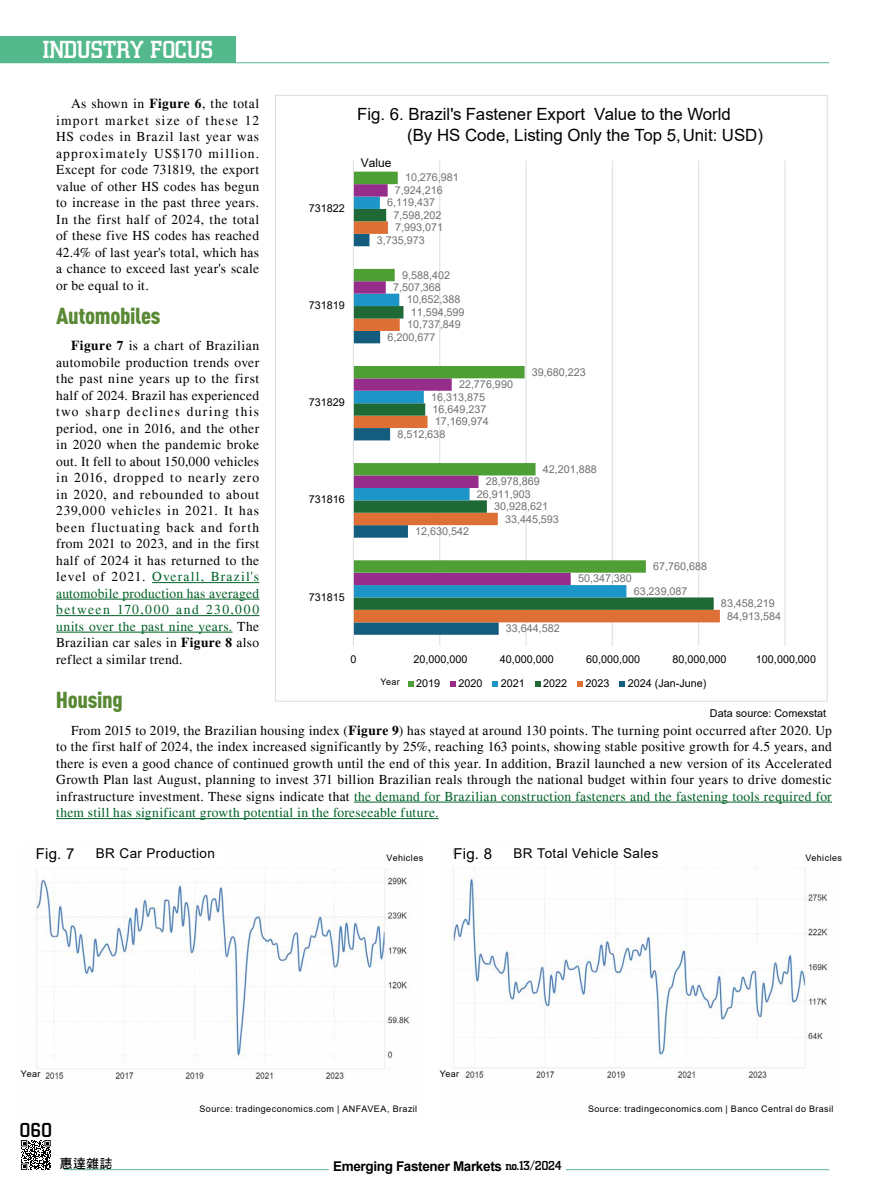
<style>
.page{position:relative;width:893px;height:1191px;background:#fff}
.page>*{position:absolute;margin:0;border:0;box-sizing:border-box;transform-origin:0 0}
.t1{font:500 25.5px "City D";letter-spacing:-.025em;color:#fff}
.t2{font:900 22.8px "DIN Cond";letter-spacing:-.015em;color:#598935;scale:1.05 1}
.t3{font:500 21px "City D";color:#000}
.t4{font:16.8px/20.4px "Arial";color:#000}
.t5{font:15px "Arial";letter-spacing:.015em;color:#000}
.t6{font:13.5px/16.5px "Times";letter-spacing:.025em;color:#000;text-align:justify}
.t7{font:13.5px "Arial";letter-spacing:.035em;color:#000}
.t8{font:700 13.5px "Arial";letter-spacing:-.025em;color:#000}
.t9{font:12.75px "DF Hei Std W7";color:#000}
.t10{font:12px "Arial";color:#000}
.t11{font:10.8px "Arial";color:#727171}
.t12{font:10.8px "Arial";color:#000}
.t13{font:9px "Arial";letter-spacing:.045em;color:#000}
.s1{font-weight:700}
.s2{color:#006126}
.s3{font-family:"City D";font-weight:500}
</style>
<div class="page">
<hr style="left:152px;top:582px;width:107px;height:1px;background:#006126">
<hr style="left:56px;top:599px;width:203px;height:1px;background:#006126">
<hr style="left:56px;top:615px;width:203px;height:1px;background:#006126">
<hr style="left:56px;top:632px;width:176px;height:1px;background:#006126">
<hr style="left:354px;top:801px;width:478px;height:1px;background:#006126">
<hr style="left:56px;top:818px;width:383px;height:1px;background:#006126">
<img style="left:447px;top:867px;width:381px;height:213px">
<div style="left:440px;top:1069px;width:21px;height:11px;background:#fff"></div>
<img style="left:36px;top:868px;width:374px;height:213px">
<div style="left:21px;top:1069px;width:21px;height:11px;background:#fff"></div>
<hr style="left:439px;top:160px;width:1px;height:486px;background:#dcdddd">
<hr style="left:526px;top:160px;width:1px;height:486px;background:#dcdddd">
<hr style="left:612px;top:160px;width:1px;height:486px;background:#dcdddd">
<hr style="left:698px;top:160px;width:1px;height:486px;background:#dcdddd">
<hr style="left:785px;top:160px;width:1px;height:486px;background:#dcdddd">
<svg style="left:354px;top:622px;width:145px;height:13px;background:#236380"></svg>
<div style="left:354px;top:609px;width:366px;height:13px;background:#de6f35"></div>
<svg style="left:354px;top:572px;width:360px;height:38px;fill:#1e6936"></svg>
<svg style="left:354px;top:572px;width:272px;height:25px;fill:#1d95c7"></svg>
<svg style="left:354px;top:572px;width:217px;height:13px;background:#933687"></svg>
<svg style="left:354px;top:172px;width:292px;height:400px"></svg>
<hr style="left:353px;top:160px;width:1px;height:486px;background:#dcdddd">
<svg style="left:408px;top:681px;width:5px;height:6px"></svg>
<svg style="left:450px;top:681px;width:6px;height:6px"></svg>
<svg style="left:492px;top:681px;width:6px;height:6px"></svg>
<svg style="left:535px;top:681px;width:5px;height:6px"></svg>
<svg style="left:577px;top:681px;width:6px;height:6px"></svg>
<svg style="left:619px;top:681px;width:6px;height:6px"></svg>
<hr style="left:566px;top:1169px;width:263px;height:1px;background:#53b98d">
<hr style="left:64px;top:1169px;width:265px;height:1px;background:#53b98d">
<div style="left:0;top:36px;width:235px;height:27px;background:#53b98d"></div>
<hr style="left:0;top:62px;width:829px;height:1px;background:#53b98d">
<svg style="left:21px;top:1140px;width:30px;height:30px"></svg>
<h1 class="t1" style="left:43px;top:36px;width:172px">INDUSTRY FOCUS</h1>
<p class="t6" style="left:56px;top:95px;width:205px;text-indent:15px">As shown in <span class="s1">Figure 6</span>, the total import market size of these 12<br>HS codes in Brazil last year was approximately US$170 million.<br>Except for code 731819, the export value of other HS codes has begun to increase in the past three years.<br>In the first half of 2024, the total of these five HS codes has reached 42.4% of last year's total, which has a chance to exceed last year's scale or be equal to it.</p>
<h2 class="t2" style="left:56px;top:301px;width:101px">Automobiles</h2>
<p class="t6" style="left:56px;top:337px;width:205px;text-indent:15px"><span class="s1">Figure 7</span> is a chart of Brazilian automobile production trends over the past nine years up to the first half of 2024. Brazil has experienced two sharp declines during this period, one in 2016, and the other in 2020 when the pandemic broke out. It fell to about 150,000 vehicles in 2016, dropped to nearly zero in 2020, and rebounded to about 239,000 vehicles in 2021. It has been fluctuating back and forth from 2021 to 2023, and in the first half of 2024 it has returned to the level of 2021. <span class="s2">Overall, Brazil's automobile production has averaged between 170,000 and 230,000 units over the past nine years.</span> The Brazilian car sales in <span class="s1">Figure 8</span> also reflect a similar trend.</p>
<h2 class="t2" style="left:56px;top:685px;width:65px">Housing</h2>
<p class="t6" style="left:56px;top:722px;width:777px;text-indent:15px">From 2015 to 2019, the Brazilian housing index (<span class="s1">Figure 9</span>) has stayed at around 130 points. The turning point occurred after 2020. Up to the first half of 2024, the index increased significantly by 25%, reaching 163 points, showing stable positive growth for 4.5 years, and there is even a good chance of continued growth until the end of this year. In addition, Brazil launched a new version of its Accelerated Growth Plan last August, planning to invest 371 billion Brazilian reals through the national budget within four years to drive domestic infrastructure investment. These signs indicate that <span class="s2">the demand for Brazilian construction fasteners and the fastening tools required for them still has significant growth potential in the foreseeable future.</span></p>
<p class="t5" style="left:453px;top:843px;width:40px">Fig. 8</p>
<p class="t7" style="left:513px;top:844px;width:147px">BR Total Vehicle Sales</p>
<p class="t13" style="left:805px;top:851px;width:38px">Vehicles</p>
<p class="t4" style="left:407px;top:104px;width:357px;text-indent:-50px">Fig. 6. Brazil's Fastener Export Value to the World<br>(By HS Code, Listing Only the Top 5,Unit: USD)</p>
<p class="t10" style="left:361px;top:154px;width:32px">Value</p>
<p class="t11" style="left:405px;top:170px;width:55px">10,276,981</p>
<p class="t11" style="left:395px;top:183px;width:49px">7,924,216</p>
<p class="t11" style="left:387px;top:195px;width:49px">6,119,437</p>
<p class="t12" style="left:309px;top:201px;width:38px">731822</p>
<p class="t11" style="left:393px;top:207px;width:49px">7,598,202</p>
<p class="t11" style="left:395px;top:220px;width:49px">7,993,071</p>
<p class="t11" style="left:377px;top:232px;width:49px">3,735,973</p>
<p class="t11" style="left:402px;top:267px;width:50px">9,588,402</p>
<p class="t11" style="left:393px;top:280px;width:49px">7,507,368</p>
<p class="t11" style="left:407px;top:292px;width:55px">10,652,388</p>
<p class="t12" style="left:309px;top:298px;width:38px">731819</p>
<p class="t11" style="left:411px;top:305px;width:55px">11,594,599</p>
<p class="t11" style="left:407px;top:317px;width:55px">10,737,849</p>
<p class="t11" style="left:387px;top:329px;width:49px">6,200,677</p>
<p class="t11" style="left:532px;top:364px;width:55px">39,680,223</p>
<p class="t11" style="left:459px;top:377px;width:56px">22,776,990</p>
<p class="t11" style="left:431px;top:389px;width:55px">16,313,875</p>
<p class="t12" style="left:309px;top:395px;width:38px">731829</p>
<p class="t11" style="left:433px;top:402px;width:55px">16,649,237</p>
<p class="t11" style="left:435px;top:414px;width:55px">17,169,974</p>
<p class="t11" style="left:397px;top:426px;width:49px">8,512,638</p>
<p class="t11" style="left:543px;top:461px;width:55px">42,201,888</p>
<p class="t11" style="left:486px;top:474px;width:55px">28,978,869</p>
<p class="t11" style="left:477px;top:486px;width:55px">26,911,903</p>
<p class="t12" style="left:309px;top:492px;width:38px">731816</p>
<p class="t11" style="left:494px;top:499px;width:55px">30,928,621</p>
<p class="t11" style="left:505px;top:511px;width:55px">33,445,593</p>
<p class="t11" style="left:415px;top:524px;width:55px">12,630,542</p>
<p class="t11" style="left:653px;top:559px;width:55px">67,760,688</p>
<p class="t11" style="left:578px;top:571px;width:55px">50,347,380</p>
<p class="t11" style="left:634px;top:583px;width:55px">63,239,087</p>
<p class="t12" style="left:309px;top:589px;width:38px">731815</p>
<p class="t11" style="left:721px;top:596px;width:55px">83,458,219</p>
<p class="t11" style="left:727px;top:608px;width:55px">84,913,584</p>
<p class="t11" style="left:506px;top:621px;width:55px">33,644,582</p>
<p class="t12" style="left:350px;top:652px;width:8px">0</p>
<p class="t12" style="left:413px;top:652px;width:56px">20,000,000</p>
<p class="t12" style="left:500px;top:652px;width:56px">40,000,000</p>
<p class="t12" style="left:586px;top:652px;width:56px">60,000,000</p>
<p class="t12" style="left:672px;top:652px;width:56px">80,000,000</p>
<p class="t12" style="left:756px;top:652px;width:62px">100,000,000</p>
<p class="t13" style="left:380px;top:675px;width:21px">Year</p>
<p class="t12" style="left:416px;top:675px;width:26px">2019</p>
<p class="t12" style="left:458px;top:675px;width:26px">2020</p>
<p class="t12" style="left:501px;top:675px;width:26px">2021</p>
<p class="t12" style="left:543px;top:675px;width:26px">2022</p>
<p class="t12" style="left:585px;top:675px;width:26px">2023</p>
<p class="t12" style="left:628px;top:675px;width:80px">2024 (Jan-June)</p>
<p class="t12" style="left:710px;top:706px;width:118px">Data source: Comexstat</p>
<p class="t5" style="left:36px;top:843px;width:40px">Fig. 7</p>
<p class="t7" style="left:96px;top:844px;width:121px">BR Car Production</p>
<p class="t13" style="left:387px;top:851px;width:38px">Vehicles</p>
<p class="t13" style="left:21px;top:1068px;width:21px">Year</p>
<p class="t13" style="left:440px;top:1068px;width:21px">Year</p>
<h3 class="t3" style="left:19px;top:1119px;width:34px">060</h3>
<p class="t13" style="left:200px;top:1103px;width:219px">Source: tradingeconomics.com | ANFAVEA, Brazil</p>
<p class="t9" style="left:60px;top:1156px;width:54px">惠達雜誌</p>
<p class="t8" style="left:333px;top:1156px;width:230px">Emerging Fastener Markets <span class="s3">no.13/2024</span></p>
<p class="t13" style="left:588px;top:1103px;width:247px">Source: tradingeconomics.com | Banco Central do Brasil</p>
</div>
